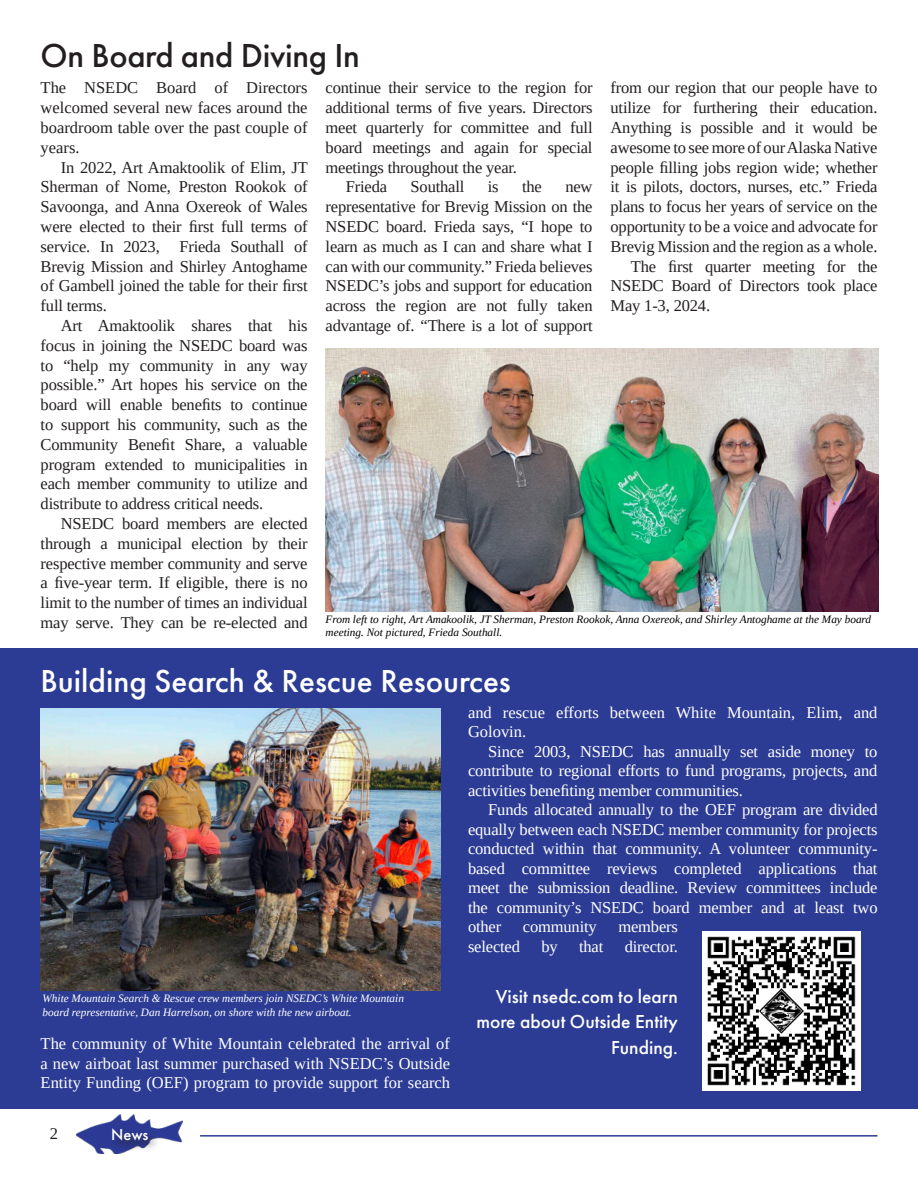
<style>
.page{position:relative;width:918px;height:1188px;background:#fff}
.page>*{position:absolute;margin:0;border:0;box-sizing:border-box;transform-origin:0 0}
.t1{font:500 34.5px "Futura PT";letter-spacing:-.01em;color:#231f20}
.t2{font:500 33px "Futura PT";color:#fff}
.t3{font:500 19.5px/25.5px "Futura PT";color:#fff;text-align:right}
.t4{font:16.5px/19.8px "Tinos";letter-spacing:-.01em;color:#231f20;text-align:justify}
.t5{font:16.5px/19.5px "Tinos";letter-spacing:-.01em;color:#fff;text-align:justify}
.t6{font:500 16.5px "Futura PT";color:#fff}
.t7{font:italic 11.25px/13.5px "Tinos";color:#000}
.t8{font:italic 11.25px/13.5px "Tinos";color:#fff}
</style>
<div class="page">
<hr style="left:200px;top:1135px;width:678px;height:2px;background:#2c3c94">
<div style="left:0;top:649px;width:918px;height:460px;background:#2c3c94"></div>
<img style="left:40px;top:708px;width:400px;height:282px">
<img style="left:702px;top:932px;width:159px;height:158px">
<img style="left:77px;top:1114px;width:106px;height:39px">
<div style="left:110px;top:1126px;width:50px;height:26px;background:#231f20;opacity:.75"></div>
<img style="left:326px;top:349px;width:552px;height:263px">
<h1 class="t1" style="left:41px;top:40px;width:321px">On Board and Diving In</h1>
<p class="t4" style="left:41px;top:79px;width:268px">The NSEDC Board of Directors welcomed several new faces around the boardroom table over the past couple of years.</p>
<p class="t4" style="left:41px;top:158px;width:269px;text-indent:20px">In 2022, Art Amaktoolik of Elim, JT Sherman of Nome, Preston Rookok of Savoonga, and Anna Oxereok of Wales were elected to their first full terms of service. In 2023, Frieda Southall of Brevig Mission and Shirley Antoghame of Gambell joined the table for their first full terms.</p>
<p class="t4" style="left:41px;top:317px;width:269px;text-indent:20px">Art Amaktoolik shares that his focus in joining the NSEDC board was to “help my community in any way possible.” Art hopes his service on the board will enable benefits to continue to support his community, such as the Community Benefit Share, a valuable program extended to municipalities in each member community to utilize and distribute to address critical needs.</p>
<p class="t4" style="left:41px;top:515px;width:269px;text-indent:20px">NSEDC board members are elected through a municipal election by their respective member community and serve a five-year term. If eligible, there is no limit to the number of times an individual may serve. They can be re-elected and</p>
<p class="t4" style="left:326px;top:79px;width:269px">continue their service to the region for</p>
<p class="t4" style="left:326px;top:98px;width:268px">additional terms of five years. Directors</p>
<p class="t4" style="left:326px;top:119px;width:269px">meet quarterly for committee and full</p>
<p class="t4" style="left:326px;top:139px;width:268px">board meetings and again for special</p>
<p class="t4" style="left:326px;top:158px;width:193px">meetings throughout the year.</p>
<p class="t4" style="left:346px;top:178px;width:43px">Frieda</p>
<p class="t4" style="left:411px;top:178px;width:55px">Southall</p>
<p class="t4" style="left:488px;top:178px;width:12px">is</p>
<p class="t4" style="left:522px;top:178px;width:21px">the</p>
<p class="t4" style="left:611px;top:79px;width:268px">from our region that our people have to</p>
<p class="t4" style="left:611px;top:99px;width:269px">utilize for furthering their education.</p>
<p class="t4" style="left:611px;top:119px;width:268px">Anything is possible and it would be</p>
<p class="t4" style="left:611px;top:139px;width:268px">awesome to see more of our Alaska Native</p>
<p class="t4" style="left:611px;top:157px;width:268px">people filling jobs region wide; whether</p>
<p class="t4" style="left:611px;top:178px;width:268px">it is pilots, doctors, nurses, etc.” Frieda</p>
<p class="t4" style="left:611px;top:198px;width:269px">plans to focus her years of service on the</p>
<p class="t4" style="left:611px;top:218px;width:268px">opportunity to be a voice and advocate for</p>
<p class="t4" style="left:611px;top:238px;width:268px">Brevig Mission and the region as a whole.</p>
<p class="t4" style="left:631px;top:256px;width:248px">The first quarter meeting for the</p>
<p class="t4" style="left:611px;top:277px;width:268px">NSEDC Board of Directors took place</p>
<p class="t4" style="left:611px;top:297px;width:101px">May 1-3, 2024.</p>
<p class="t4" style="left:326px;top:178px;width:269px;text-indent:240px">new representative for Brevig Mission on the NSEDC board. Frieda says, “I hope to learn as much as I can and share what I can with our community.” Frieda believes NSEDC’s jobs and support for education across the region are not fully taken advantage of. “There is a lot of support</p>
<p class="t7" style="left:326px;top:613px;width:547px">From left to right, Art Amakoolik, JT Sherman, Preston Rookok, Anna Oxereok, and Shirley Antoghame at the May board meeting. Not pictured, Frieda Southall.</p>
<h2 class="t2" style="left:41px;top:666px;width:472px">Building Search &amp; Rescue Resources</h2>
<p class="t8" style="left:43px;top:993px;width:363px">White Mountain Search &amp; Rescue crew members join NSEDC’s White Mountain board representative, Dan Harrelson, on shore with the new airboat.</p>
<p class="t5" style="left:41px;top:1035px;width:411px">The community of White Mountain celebrated the arrival of a new airboat last summer purchased with NSEDC’s Outside Entity Funding (OEF) program to provide support for search</p>
<p class="t4" style="left:50px;top:1125px;width:10px">2</p>
<p class="t6" style="left:111px;top:1127px;width:39px">News</p>
<p class="t5" style="left:468px;top:704px;width:411px">and rescue efforts between White Mountain, Elim, and<br>Golovin.</p>
<p class="t5" style="left:468px;top:743px;width:411px;text-indent:20px">Since 2003, NSEDC has annually set aside money to contribute to regional efforts to fund programs, projects, and activities benefiting member communities.</p>
<p class="t5" style="left:468px;top:801px;width:411px;text-indent:20px">Funds allocated annually to the OEF program are divided equally between each NSEDC member community for projects conducted within that community. A volunteer community&shy;based committee reviews completed applications that meet the submission deadline. Review committees include the community’s NSEDC board member and at least two other</p>
<p class="t5" style="left:523px;top:918px;width:75px">community</p>
<p class="t5" style="left:618px;top:918px;width:61px">members</p>
<p class="t5" style="left:468px;top:938px;width:53px">selected</p>
<p class="t5" style="left:541px;top:938px;width:18px">by</p>
<p class="t5" style="left:579px;top:938px;width:26px">that</p>
<p class="t5" style="left:625px;top:938px;width:55px">director.</p>
<p class="t3" style="left:476px;top:985px;width:203px">Visit nsedc.com to learn more about Outside Entity<br>Funding.</p>
</div>
